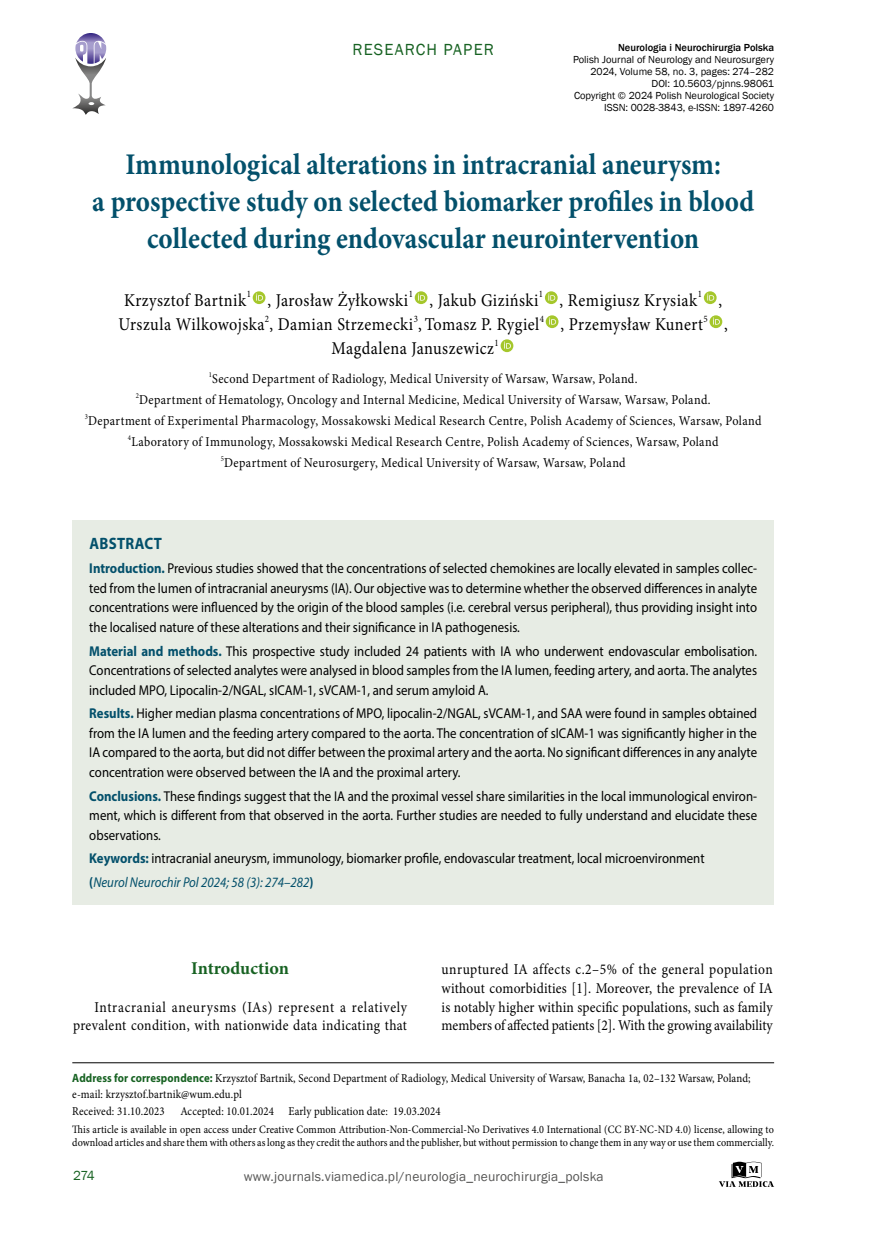
<style>
.page{position:relative;width:872px;height:1234px;background:#fff}
.page>*{position:absolute;margin:0;border:0;box-sizing:border-box;transform-origin:0 0}
.t1{font:700 30px/36.6px "Minion Pro";color:#03506b;text-align:center;scale:.9 1}
.t2{font:18px "Minion Pro";letter-spacing:.03em;color:#000;scale:.9 1}
.t3{font:700 18px "Minion Pro";letter-spacing:-.005em;color:#176222}
.t4{font:16.5px "Franklin Gothic";letter-spacing:.07em;color:#176222}
.t5{font:700 16.5px "Myriad Pro";letter-spacing:.02em;color:#03506b;scale:.9 1}
.t6{font:15px/18.8px "Minion Pro";letter-spacing:.025em;color:#000;text-align:right;scale:.9 1}
.t7{font:14.25px/19.5px "Myriad Pro";color:#000;text-align:justify;scale:.9 1}
.t8{font:13.5px/21px "Minion Pro";letter-spacing:.025em;color:#000;text-align:center;scale:.9 1}
.t9{font:13.5px "Franklin Gothic";letter-spacing:.01em;color:#575756}
.t10{font:13.5px "Franklin Gothic";color:#176222}
.t11{font:12px/16.5px "Minion Pro";letter-spacing:.01em;color:#000;scale:.9 1}
.t12{font:11.25px/13.8px "Minion Pro";letter-spacing:.005em;color:#000;scale:.9 1}
.t13{font:10.5px/12px "Franklin Gothic";color:#000;text-align:right}
.t14{font:500 10.5px "Franklin Gothic";color:#000}
.t15{font:7.35px "Minion Pro";color:#000;scale:.9 1}
.s1{font-weight:700;color:#03506b}
.s2{font-style:italic;color:#03506b}
.s3{font-family:"Myriad Pro";font-weight:700;color:#176222}
</style>
<div class="page">
<svg style="left:719px;top:1161px;width:55px;height:25px"></svg>
<svg style="left:72px;top:33px;width:34px;height:82px"></svg>
<svg style="left:252px;top:291px;width:14px;height:14px"></svg>
<svg style="left:253px;top:291px;width:12px;height:13px"></svg>
<svg style="left:256px;top:293px;width:7px;height:7px"></svg>
<svg style="left:414px;top:291px;width:14px;height:14px"></svg>
<svg style="left:415px;top:291px;width:12px;height:13px"></svg>
<svg style="left:418px;top:293px;width:7px;height:7px"></svg>
<svg style="left:544px;top:291px;width:14px;height:14px"></svg>
<svg style="left:545px;top:291px;width:12px;height:13px"></svg>
<svg style="left:548px;top:293px;width:7px;height:7px"></svg>
<svg style="left:703px;top:291px;width:14px;height:14px"></svg>
<svg style="left:704px;top:291px;width:12px;height:13px"></svg>
<svg style="left:707px;top:293px;width:7px;height:7px"></svg>
<svg style="left:545px;top:315px;width:14px;height:14px"></svg>
<svg style="left:546px;top:315px;width:12px;height:13px"></svg>
<svg style="left:549px;top:317px;width:7px;height:7px"></svg>
<svg style="left:712px;top:315px;width:11px;height:14px"></svg>
<svg style="left:709px;top:315px;width:13px;height:13px"></svg>
<svg style="left:713px;top:317px;width:7px;height:7px"></svg>
<svg style="left:503px;top:339px;width:11px;height:14px"></svg>
<svg style="left:500px;top:339px;width:13px;height:13px"></svg>
<svg style="left:504px;top:341px;width:7px;height:7px"></svg>
<div style="left:72px;top:520px;width:702px;height:384px;background:#e7ece4"></div>
<hr style="left:72px;top:1062px;width:702px;height:1px;background:#000">
<p class="t4" style="left:352px;top:39px;width:143px">RESEARCH PAPER</p>
<p class="t14" style="left:618px;top:41px;width:157px">Neurologia i Neurochirurgia Polska</p>
<p class="t13" style="left:573px;top:54px;width:203px">Polish Journal of Neurology and Neurosurgery 2024, Volume 58, no. 3, pages: 274–282<br>DOI: 10.5603/pjnns.98061<br>Copyright © 2024 Polish Neurological Society ISSN: 0028-3843, e-ISSN: 1897-4260</p>
<h1 class="t1" style="left:92px;top:146px;width:737px">Immunological alterations in intracranial aneurysm:<br>a prospective study on selected biomarker profiles in blood collected during endovascular neurointervention</h1>
<p class="t2" style="left:124px;top:288px;width:666px">Krzysztof Bartnik<sup>1</sup> , Jarosław Żyłkowski<sup>1</sup> , Jakub Giziński<sup>1</sup> , Remigiusz Krysiak<sup>1</sup> ,</p>
<p class="t2" style="left:118px;top:312px;width:678px">Urszula Wilkowojska<sup>2</sup>, Damian Strzemecki<sup>3</sup>, Tomasz P. Rygiel<sup>4</sup> , Przemysław Kunert<sup>5</sup> ,</p>
<p class="t2" style="left:331px;top:336px;width:187px">Magdalena Januszewicz<sup>1</sup></p>
<p class="t15" style="left:209px;top:369px;width:5px">1</p>
<p class="t8" style="left:212px;top:368px;width:474px">Second Department of Radiology, Medical University of Warsaw, Warsaw, Poland.</p>
<p class="t15" style="left:136px;top:390px;width:5px">2</p>
<p class="t8" style="left:139px;top:389px;width:636px">Department of Hematology, Oncology and Internal Medicine, Medical University of Warsaw, Warsaw, Poland.</p>
<p class="t15" style="left:85px;top:411px;width:5px">3</p>
<p class="t8" style="left:88px;top:410px;width:749px">Department of Experimental Pharmacology, Mossakowski Medical Research Centre, Polish Academy of Sciences, Warsaw, Poland</p>
<p class="t15" style="left:128px;top:432px;width:5px">4</p>
<p class="t8" style="left:131px;top:431px;width:653px">Laboratory of Immunology, Mossakowski Medical Research Centre, Polish Academy of Sciences, Warsaw, Poland<br><sup>5</sup>Department of Neurosurgery, Medical University of Warsaw, Warsaw, Poland</p>
<p class="t5" style="left:89px;top:533px;width:82px">ABSTRACT</p>
<p class="t7" style="left:89px;top:558px;width:743px"><span class="s1">Introduction.</span> Previous studies showed that the concentrations of selected chemokines are locally elevated in samples collec&shy;ted from the lumen of intracranial aneurysms (IA). Our objective was to determine whether the observed differences in analyte concentrations were influenced by the origin of the blood samples (i.e. cerebral versus peripheral), thus providing insight into the localised nature of these alterations and their significance in IA pathogenesis.</p>
<p class="t7" style="left:89px;top:640px;width:743px"><span class="s1">Material and methods.</span> This prospective study included 24 patients with IA who underwent endovascular embolisation.<br>Concentrations of selected analytes were analysed in blood samples from the IA lumen, feeding artery, and aorta. The analytes included MPO, Lipocalin-2/NGAL, sICAM-1, sVCAM-1, and serum amyloid A.</p>
<p class="t7" style="left:89px;top:703px;width:743px"><span class="s1">Results.</span> Higher median plasma concentrations of MPO, lipocalin-2/NGAL, sVCAM-1, and SAA were found in samples obtained from the IA lumen and the feeding artery compared to the aorta. The concentration of sICAM-1 was significantly higher in the IA compared to the aorta, but did not differ between the proximal artery and the aorta. No significant differences in any analyte concentration were observed between the IA and the proximal artery.</p>
<p class="t7" style="left:89px;top:785px;width:743px"><span class="s1">Conclusions.</span> These findings suggest that the IA and the proximal vessel share similarities in the local immunological environ&shy;ment, which is different from that observed in the aorta. Further studies are needed to fully understand and elucidate these observations.</p>
<p class="t7" style="left:89px;top:846px;width:685px;line-height:23.7px"><span class="s1">Keywords:</span> intracranial aneurysm, immunology, biomarker profile, endovascular treatment, local microenvironment <span class="s1">(</span><span class="s2">Neurol Neurochir Pol 2024; 58 (3): 274–282</span><span class="s1">)</span></p>
<p class="t3" style="left:191px;top:955px;width:99px">Introduction</p>
<p class="t6" style="left:73px;top:997px;width:372px">Intracranial aneurysms (IAs) represent a relatively prevalent condition, with nationwide data indicating that</p>
<p class="t6" style="left:441px;top:959px;width:369px;text-align:justify">unruptured IA affects c.2–5% of the general population without comorbidities [1]. Moreover, the prevalence of IA is notably higher within specific populations, such as family members of affected patients [2]. With the growing availability</p>
<p class="t11" style="left:72px;top:1069px;width:755px"><span class="s3">Address for correspondence:</span> Krzysztof Bartnik, Second Department of Radiology, Medical University of Warsaw, Banacha 1a, 02–132 Warsaw, Poland; e-mail: krzysztof.bartnik@wum.edu.pl<br>Received: 31.10.2023</p>
<p class="t11" style="left:180px;top:1102px;width:291px">Accepted: 10.01.2024 Early publication date: 19.03.2024</p>
<p class="t12" style="left:72px;top:1121px;width:781px">This article is available in open access under Creative Common Attribution-Non-Commercial-No Derivatives 4.0 International (CC BY-NC-ND 4.0) license, allowing to download articles and share them with others as long as they credit the authors and the publisher, but without permission to change them in any way or use them commercially.</p>
<p class="t10" style="left:73px;top:1166px;width:23px">274</p>
<p class="t9" style="left:244px;top:1167px;width:361px">www.journals.viamedica.pl/neurologia_neurochirurgia_polska</p>
</div>
